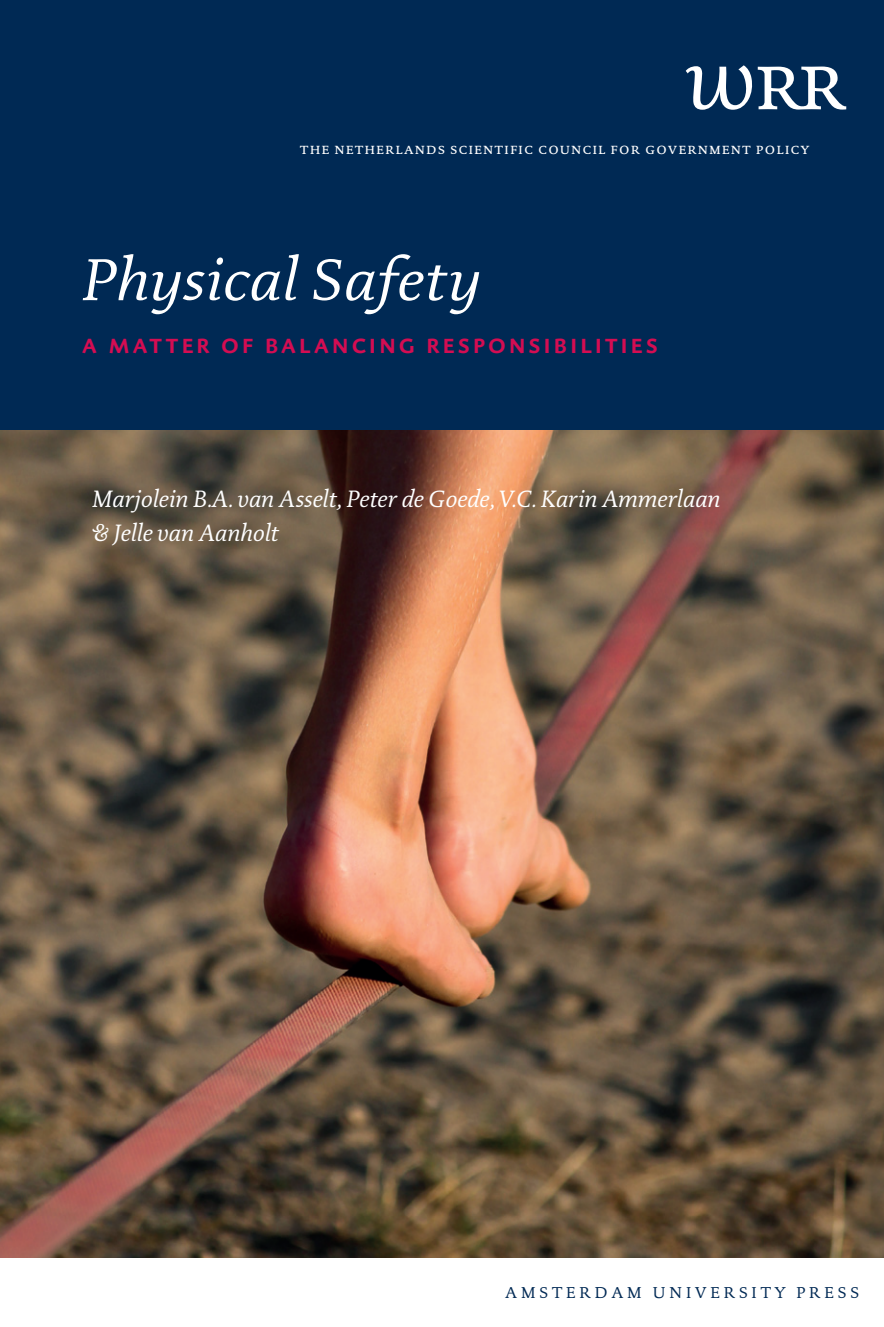
<style>
.page{position:relative;width:884px;height:1327px;background:#fff}
.page>*{position:absolute;margin:0;border:0;box-sizing:border-box;transform-origin:0 0}
.Ondertitel{font:italic 60px "DTL Documenta ST";letter-spacing:.01em;color:#fff}
.Ondertitel-2{font:500 28px "DTL Caspari T Caps";letter-spacing:.1em;color:#d40d52}
.broodtekst{font:italic 24px/33.8px "DTL Documenta ST";color:#fff;scale:.95 1}
.t1{font:16px "DTL Documenta T Caps";letter-spacing:.24em;color:#002954}
.t2{font:500 12px "DTL Documenta T Caps";letter-spacing:.13em;color:#fff}
</style>
<div class="page">
<img style="left:0;top:429px;width:884px;height:829px">
<div style="left:0;top:0;width:884px;height:429px;background:#002954"></div>
<svg style="left:686px;top:65px;width:160px;height:45px"></svg>
<p class="t2" style="left:300px;top:143px;width:511px">THE NETHERLANDS SCIENTIFIC COUNCIL FOR GOVERNMENT POLICY</p>
<p class="Ondertitel" style="left:82px;top:243px;width:401px">Physical Safety</p>
<p class="Ondertitel-2" style="left:82px;top:326px;width:578px">a matter of balancing responsibilities</p>
<p class="broodtekst" style="left:92px;top:481px;width:663px">Marjolein B.A. van Asselt, Peter de Goede, V.C. Karin Ammerlaan &amp; Jelle van Aanholt</p>
<p class="t1" style="left:505px;top:1283px;width:355px">AMSTERDAM UNIVERSITY PRESS</p>
</div>
